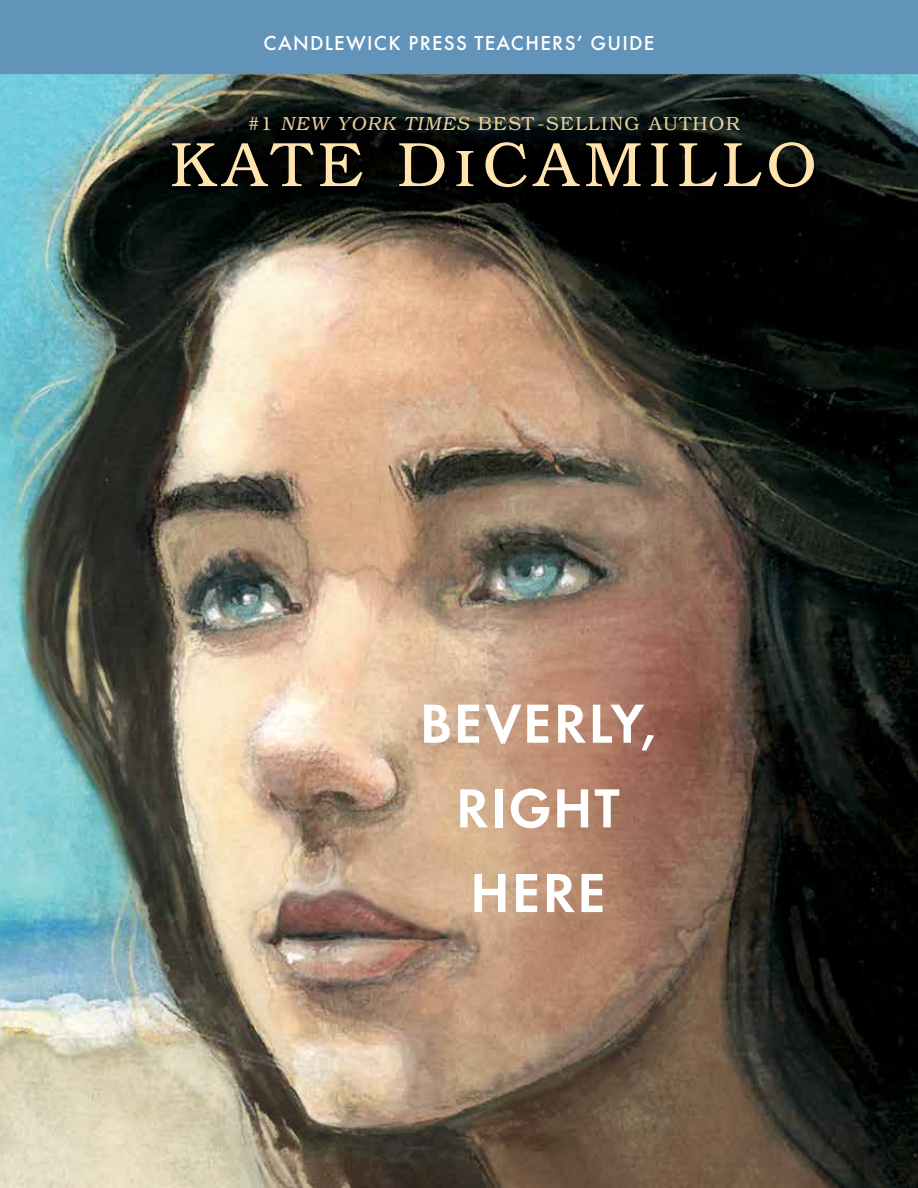
<style>
.page{position:relative;width:918px;height:1188px;background:#fff}
.page>*{position:absolute;margin:0;border:0;box-sizing:border-box;transform-origin:0 0}
.t1{font:300 62.85px "Bookman";letter-spacing:.11em;color:#ffe4af}
.t2{font:600 57.15px/84.8px "Futura T";letter-spacing:.03em;color:#fff;text-align:center}
.t3{font:500 21px "Futura T";letter-spacing:.06em;color:#fff}
.t4{font:300 19.05px "Bookman";letter-spacing:.075em;color:#ffe4af}
.s1{font-style:italic}
.s2{font-size:51.45px}
</style>
<div class="page">
<img style="left:0;top:74px;width:918px;height:1114px">
<div style="left:0;top:0;width:918px;height:74px;background:#6294b9"></div>
<p class="t3" style="left:264px;top:31px;width:392px">CANDLEWICK PRESS TEACHERS’ GUIDE</p>
<p class="t4" style="left:247px;top:113px;width:494px">#1 <span class="s1">NEW YORK TIMES</span> BEST-SELLING AUTHOR</p>
<h1 class="t1" style="left:170px;top:129px;width:648px">KATE D<span class="s2">I</span>CAMILLO</h1>
<h2 class="t2" style="left:420px;top:681px;width:238px">BEVERLY,<br>RIGHT<br>HERE</h2>
</div>
